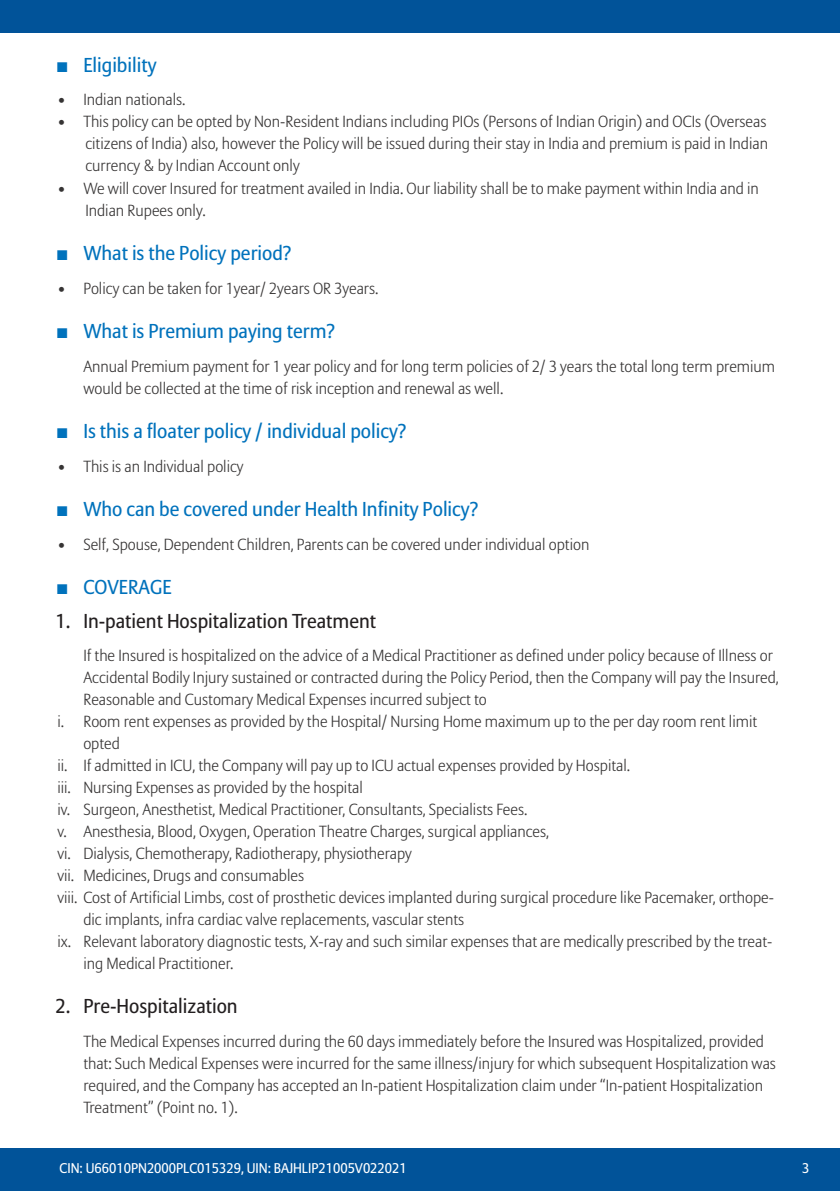
<style>
.page{position:relative;width:840px;height:1191px;background:#fff}
.page>*{position:absolute;margin:0;border:0;box-sizing:border-box;transform-origin:0 0}
.t1{font:20px "Allianz Sans";color:#0072bc}
.t2{font:20px "Allianz Sans";color:#231f20}
.t3{font:300 16px/22px "Allianz Sans";color:#363434}
.t4{font:14px "Allianz Sans";color:#fff}
</style>
<div class="page">
<div style="left:0;top:0;width:839px;height:33px;background:#015399"></div>
<div style="left:0;top:1148px;width:839px;height:43px;background:#015399"></div>
<p class="t1" style="left:83px;top:53px;width:75px">Eligibility</p>
<p class="t3" style="left:57px;top:89px;width:130px">• Indian nationals.</p>
<p class="t3" style="left:85px;top:111px;width:683px;text-align:justify;text-indent:-28px">• This policy can be opted by Non-Resident Indians including PIOs (Persons of Indian Origin) and OCIs (Overseas citizens of India) also, however the Policy will be issued during their stay in India and premium is paid in Indian currency &amp; by Indian Account only</p>
<p class="t3" style="left:85px;top:177px;width:674px;text-indent:-28px">• We will cover Insured for treatment availed in India. Our liability shall be to make payment within India and in<br>Indian Rupees only.</p>
<p class="t1" style="left:83px;top:241px;width:210px">What is the Policy period?</p>
<p class="t3" style="left:57px;top:277px;width:322px">• Policy can be taken for 1year/ 2years OR 3years.</p>
<p class="t1" style="left:83px;top:319px;width:253px">What is Premium paying term?</p>
<p class="t3" style="left:83px;top:355px;width:692px">Annual Premium payment for 1 year policy and for long term policies of 2/ 3 years the total long term premium would be collected at the time of risk inception and renewal as well.</p>
<p class="t1" style="left:83px;top:419px;width:325px">Is this a floater policy / individual policy?</p>
<p class="t3" style="left:57px;top:455px;width:188px">• This is an Individual policy</p>
<p class="t1" style="left:83px;top:497px;width:396px">Who can be covered under Health Infinity Policy?</p>
<p class="t3" style="left:57px;top:533px;width:533px">• Self, Spouse, Dependent Children, Parents can be covered under individual option</p>
<p class="t1" style="left:83px;top:575px;width:90px">COVERAGE</p>
<p class="t2" style="left:55px;top:608px;width:322px">1. In-patient Hospitalization Treatment</p>
<p class="t3" style="left:83px;top:644px;width:690px">If the Insured is hospitalized on the advice of a Medical Practitioner as defined under policy because of Illness or</p>
<p class="t3" style="left:83px;top:666px;width:696px">Accidental Bodily Injury sustained or contracted during the Policy Period, then the Company will pay the Insured,</p>
<p class="t3" style="left:83px;top:688px;width:405px">Reasonable and Customary Medical Expenses incurred subject to</p>
<p class="t3" style="left:57px;top:710px;width:701px">i. Room rent expenses as provided by the Hospital/ Nursing Home maximum up to the per day room rent limit</p>
<p class="t3" style="left:83px;top:732px;width:38px">opted</p>
<p class="t3" style="left:57px;top:754px;width:574px">ii. If admitted in ICU, the Company will pay up to ICU actual expenses provided by Hospital.</p>
<p class="t3" style="left:57px;top:776px;width:307px">iii. Nursing Expenses as provided by the hospital</p>
<p class="t3" style="left:57px;top:798px;width:471px">iv. Surgeon, Anesthetist, Medical Practitioner, Consultants, Specialists Fees.</p>
<p class="t3" style="left:57px;top:820px;width:493px">v. Anesthesia, Blood, Oxygen, Operation Theatre Charges, surgical appliances,</p>
<p class="t3" style="left:57px;top:842px;width:356px">vi. Dialysis, Chemotherapy, Radiotherapy, physiotherapy</p>
<p class="t3" style="left:57px;top:864px;width:248px">vii. Medicines, Drugs and consumables</p>
<p class="t3" style="left:57px;top:886px;width:717px">viii. Cost of Artificial Limbs, cost of prosthetic devices implanted during surgical procedure like Pacemaker, orthope-</p>
<p class="t3" style="left:83px;top:908px;width:382px">dic implants, infra cardiac valve replacements, vascular stents</p>
<p class="t3" style="left:57px;top:930px;width:716px">ix. Relevant laboratory diagnostic tests, X-ray and such similar expenses that are medically prescribed by the treat-</p>
<p class="t3" style="left:83px;top:952px;width:151px">ing Medical Practitioner.</p>
<p class="t2" style="left:55px;top:994px;width:184px">2. Pre-Hospitalization</p>
<p class="t3" style="left:83px;top:1029px;width:693px">The Medical Expenses incurred during the 60 days immediately before the Insured was Hospitalized, provided that: Such Medical Expenses were incurred for the same illness/injury for which subsequent Hospitalization was required, and the Company has accepted an In-patient Hospitalization claim under “In-patient Hospitalization Treatment” (Point no. 1).</p>
<p class="t4" style="left:59px;top:1159px;width:348px">CIN: U66010PN2000PLC015329, UIN: BAJHLIP21005V022021</p>
<p class="t4" style="left:801px;top:1159px;width:9px">3</p>
</div>
